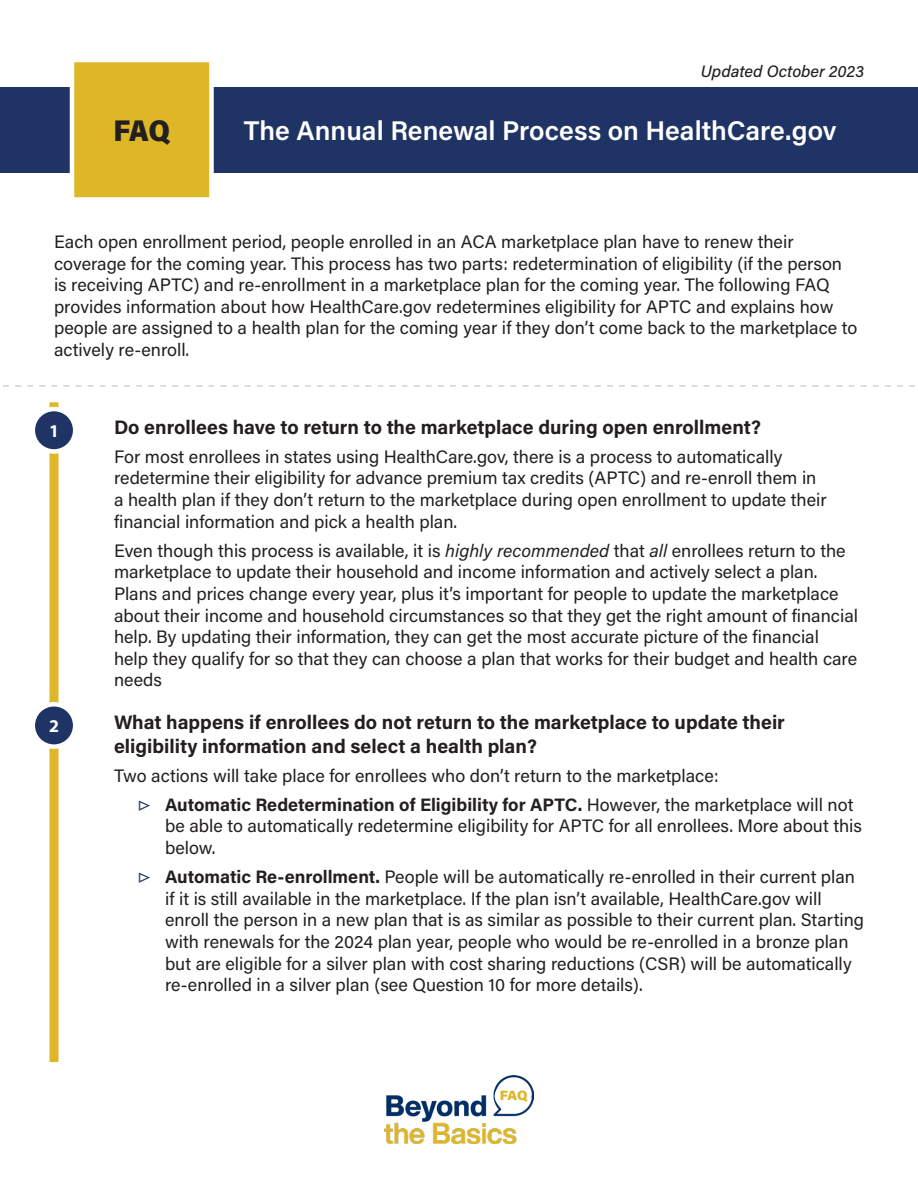
<style>
.page{position:relative;width:918px;height:1188px;background:#fff}
.page>*{position:absolute;margin:0;border:0;box-sizing:border-box;transform-origin:0 0}
.t1{font:900 30px "Acumin Pro Semi Cond";color:#231f20}
.t2{font:600 27px "Acumin Pro";color:#fff}
.Key_Facts_Q_Title{font:700 19.5px/23.4px "Acumin Pro";color:#231f20}
.Paragraph_Text{font:18px/21.6px "Acumin Pro";color:#231f20}
.t3{font:700 18px "Myriad Pro";color:#fff}
.t4{font:italic 500 16.5px "Acumin Pro";color:#231f20}
.t5{font:900 13.5px "Acumin Pro";color:#ddb727}
.s1{font-style:italic}
.s2{color:#1f3464}
.s3{font-weight:700}
</style>
<div class="page">
<div style="left:0;top:87px;width:918px;height:85px;background:#1f3464"></div>
<div style="left:70px;top:58px;width:144px;height:144px;background:#ddb727;border:4px solid #fff"></div>
<img style="left:384px;top:1075px;width:150px;height:68px">
<div style="left:495px;top:1082px;width:36px;height:29px;background:#fff;border-radius:50%"></div>
<div style="left:50px;top:402px;width:8px;height:660px;background:#ddb727"></div>
<div style="left:33px;top:409px;width:42px;height:42px;background:#1f3464;border-radius:50%"></div>
<div style="left:31px;top:407px;width:46px;height:47px;border:4px solid #fff;border-radius:50%"></div>
<div style="left:33px;top:704px;width:42px;height:43px;background:#1f3464;border-radius:50%"></div>
<div style="left:31px;top:702px;width:46px;height:47px;border:4px solid #fff;border-radius:50%"></div>
<svg style="left:3px;top:385px;width:912px;height:2px"></svg>
<h1 class="t1" style="left:113px;top:109px;width:58px">FAQ</h1>
<p class="t4" style="left:701px;top:59px;width:165px">Updated October 2023</p>
<p class="t2" style="left:244px;top:111px;width:594px">The Annual Renewal Process on HealthCare.gov</p>
<p class="Paragraph_Text" style="left:54px;top:230px;width:805px">Each open enrollment period, people enrolled in an ACA marketplace plan have to renew their coverage for the coming year. This process has two parts: redetermination of eligibility (if the person is receiving APTC) and re-enrollment in a marketplace plan for the coming year. The following FAQ provides information about how HealthCare.gov redetermines eligibility for APTC and explains how people are assigned to a health plan for the coming year if they don’t come back to the marketplace to actively re-enroll.</p>
<p class="t3" style="left:49px;top:419px;width:11px">1</p>
<p class="t3" style="left:49px;top:714px;width:11px">2</p>
<p class="Key_Facts_Q_Title" style="left:114px;top:414px;width:649px">Do enrollees have to return to the marketplace during open enrollment?</p>
<p class="Paragraph_Text" style="left:114px;top:445px;width:714px">For most enrollees in states using HealthCare.gov, there is a process to automatically redetermine their eligibility for advance premium tax credits (APTC) and re-enroll them in a health plan if they don’t return to the marketplace during open enrollment to update their financial information and pick a health plan.</p>
<p class="Paragraph_Text" style="left:114px;top:539px;width:746px">Even though this process is available, it is <span class="s1">highly recommended</span> that <span class="s1">all</span> enrollees return to the marketplace to update their household and income information and actively select a plan.<br>Plans and prices change every year, plus it’s important for people to update the marketplace about their income and household circumstances so that they get the right amount of financial help. By updating their information, they can get the most accurate picture of the financial<br>help they qualify for so that they can choose a plan that works for their budget and health care needs</p>
<p class="Key_Facts_Q_Title" style="left:114px;top:710px;width:672px">What happens if enrollees do not return to the marketplace to update their eligibility information and select a health plan?</p>
<p class="Paragraph_Text" style="left:114px;top:764px;width:606px">Two actions will take place for enrollees who don’t return to the marketplace:</p>
<p class="Paragraph_Text" style="left:165px;top:793px;width:699px;text-indent:-27px"><span class="s2">▷</span> <span class="s3">Automatic Redetermination of Eligibility for APTC.</span> However, the marketplace will not be able to automatically redetermine eligibility for APTC for all enrollees. More about this below.</p>
<p class="Paragraph_Text" style="left:165px;top:865px;width:701px;text-indent:-27px"><span class="s2">▷</span> <span class="s3">Automatic Re-enrollment.</span> People will be automatically re-enrolled in their current plan if it is still available in the marketplace. If the plan isn’t available, HealthCare.gov will enroll the person in a new plan that is as similar as possible to their current plan. Starting with renewals for the 2024 plan year, people who would be re-enrolled in a bronze plan but are eligible for a silver plan with cost sharing reductions (CSR) will be automatically re-enrolled in a silver plan (see Question 10 for more details).</p>
<p class="t5" style="left:500px;top:1086px;width:29px">FAQ</p>
</div>
